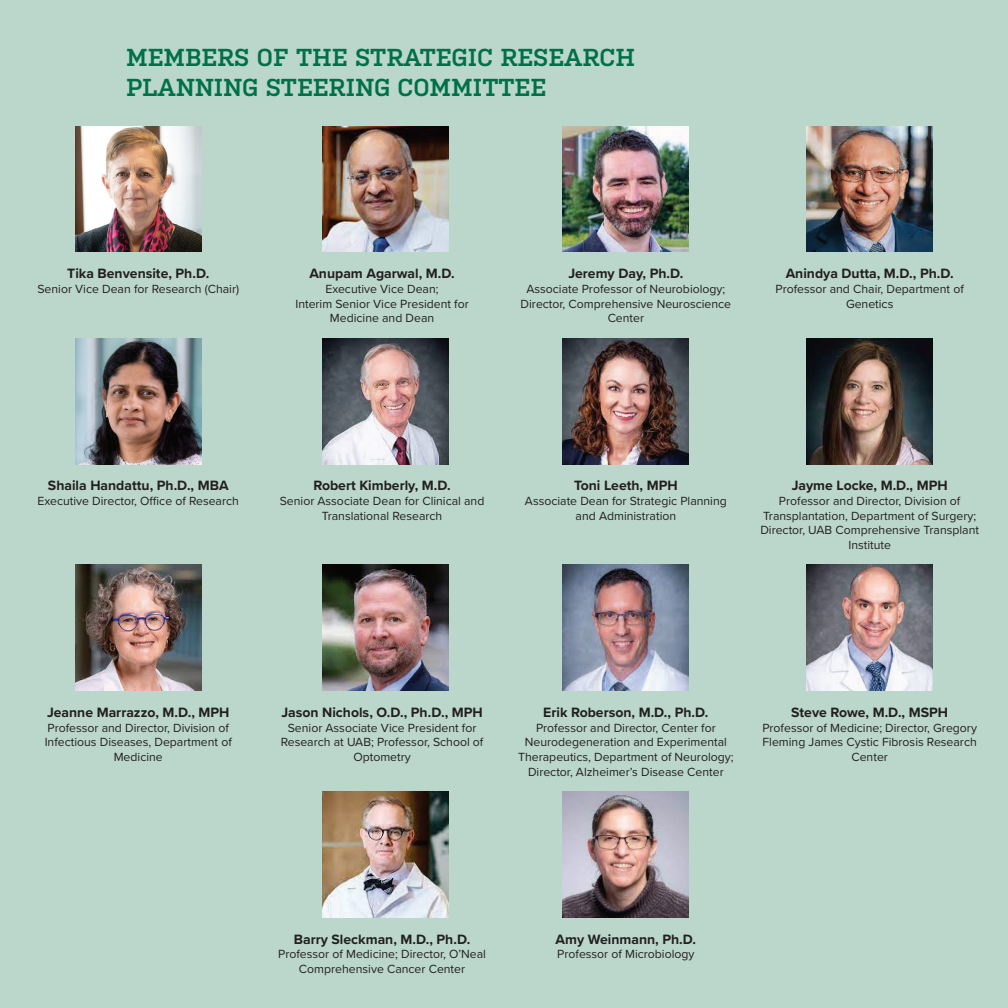
<style>
.page{position:relative;width:1008px;height:1008px;background:#bbd7cc}
.page>*{position:absolute;margin:0;border:0;box-sizing:border-box;transform-origin:0 0}
.t1{font:600 24.5px/29.4px "Kulturista";color:#007049}
.t2{font:700 14px "Proxima Nova";color:#231f20}
.t3{font:12.25px/14.7px "Proxima Nova";color:#231f20;text-align:center}
</style>
<div class="page">
<img style="left:75px;top:126px;width:126px;height:126px">
<img style="left:75px;top:338px;width:126px;height:126px">
<img style="left:75px;top:565px;width:126px;height:126px">
<img style="left:323px;top:126px;width:126px;height:126px">
<img style="left:323px;top:338px;width:126px;height:126px">
<img style="left:323px;top:565px;width:126px;height:126px">
<img style="left:323px;top:791px;width:126px;height:126px">
<img style="left:563px;top:126px;width:126px;height:126px">
<img style="left:563px;top:338px;width:126px;height:126px">
<img style="left:563px;top:565px;width:126px;height:126px">
<img style="left:563px;top:791px;width:126px;height:126px">
<img style="left:807px;top:126px;width:126px;height:126px">
<img style="left:807px;top:338px;width:126px;height:126px">
<img style="left:807px;top:565px;width:126px;height:126px">
<h1 class="t1" style="left:126px;top:43px;width:511px">MEMBERS OF THE STRATEGIC RESEARCH<br>PLANNING STEERING COMMITTEE</h1>
<p class="t2" style="left:67px;top:263px;width:144px">Tika Benvensite, Ph.D.</p>
<p class="t3" style="left:37px;top:281px;width:203px">Senior Vice Dean for Research (Chair)</p>
<p class="t2" style="left:309px;top:263px;width:147px">Anupam Agarwal, M.D.</p>
<p class="t3" style="left:295px;top:281px;width:175px">Executive Vice Dean;<br>Interim Senior Vice President for<br>Medicine and Dean</p>
<p class="t2" style="left:568px;top:263px;width:117px">Jeremy Day, Ph.D.</p>
<p class="t3" style="left:521px;top:281px;width:212px">Associate Professor of Neurobiology;<br>Director, Comprehensive Neuroscience<br>Center</p>
<p class="t2" style="left:786px;top:263px;width:170px">Anindya Dutta, M.D., Ph.D.</p>
<p class="t3" style="left:776px;top:281px;width:190px">Professor and Chair, Department of<br>Genetics</p>
<p class="t2" style="left:48px;top:475px;width:182px">Shaila Handattu, Ph.D., MBA</p>
<p class="t3" style="left:38px;top:493px;width:203px">Executive Director, Office of Research</p>
<p class="t2" style="left:313px;top:475px;width:139px">Robert Kimberly, M.D.</p>
<p class="t3" style="left:280px;top:493px;width:206px">Senior Associate Dean for Clinical and<br>Translational Research</p>
<p class="t2" style="left:574px;top:475px;width:105px">Toni Leeth, MPH</p>
<p class="t3" style="left:525px;top:493px;width:203px">Associate Dean for Strategic Planning and Administration</p>
<p class="t2" style="left:792px;top:475px;width:158px">Jayme Locke, M.D., MPH</p>
<p class="t3" style="left:760px;top:493px;width:220px">Professor and Director, Division of<br>Transplantation, Department of Surgery;<br>Director, UAB Comprehensive Transplant<br>Institute</p>
<p class="t2" style="left:47px;top:702px;width:184px">Jeanne Marrazzo, M.D., MPH</p>
<p class="t3" style="left:45px;top:720px;width:189px">Professor and Director, Division of<br>Infectious Diseases, Department of<br>Medicine</p>
<p class="t2" style="left:281px;top:702px;width:203px">Jason Nichols, O.D., Ph.D., MPH</p>
<p class="t3" style="left:281px;top:720px;width:204px">Senior Associate Vice President for<br>Research at UAB; Professor, School of<br>Optometry</p>
<p class="t2" style="left:543px;top:702px;width:167px">Erik Roberson, M.D., Ph.D.</p>
<p class="t3" style="left:518px;top:720px;width:217px">Professor and Director, Center for Neurodegeneration and Experimental Therapeutics, Department of Neurology; Director, Alzheimer’s Disease Center</p>
<p class="t2" style="left:791px;top:702px;width:158px">Steve Rowe, M.D., MSPH</p>
<p class="t3" style="left:762px;top:720px;width:216px">Professor of Medicine; Director, Gregory<br>Fleming James Cystic Fibrosis Research<br>Center</p>
<p class="t2" style="left:294px;top:929px;width:178px">Barry Sleckman, M.D., Ph.D.</p>
<p class="t3" style="left:278px;top:946px;width:209px">Professor of Medicine; Director, O’Neal<br>Comprehensive Cancer Center</p>
<p class="t2" style="left:556px;top:929px;width:142px">Amy Weinmann, Ph.D.</p>
<p class="t3" style="left:557px;top:946px;width:139px">Professor of Microbiology</p>
</div>
